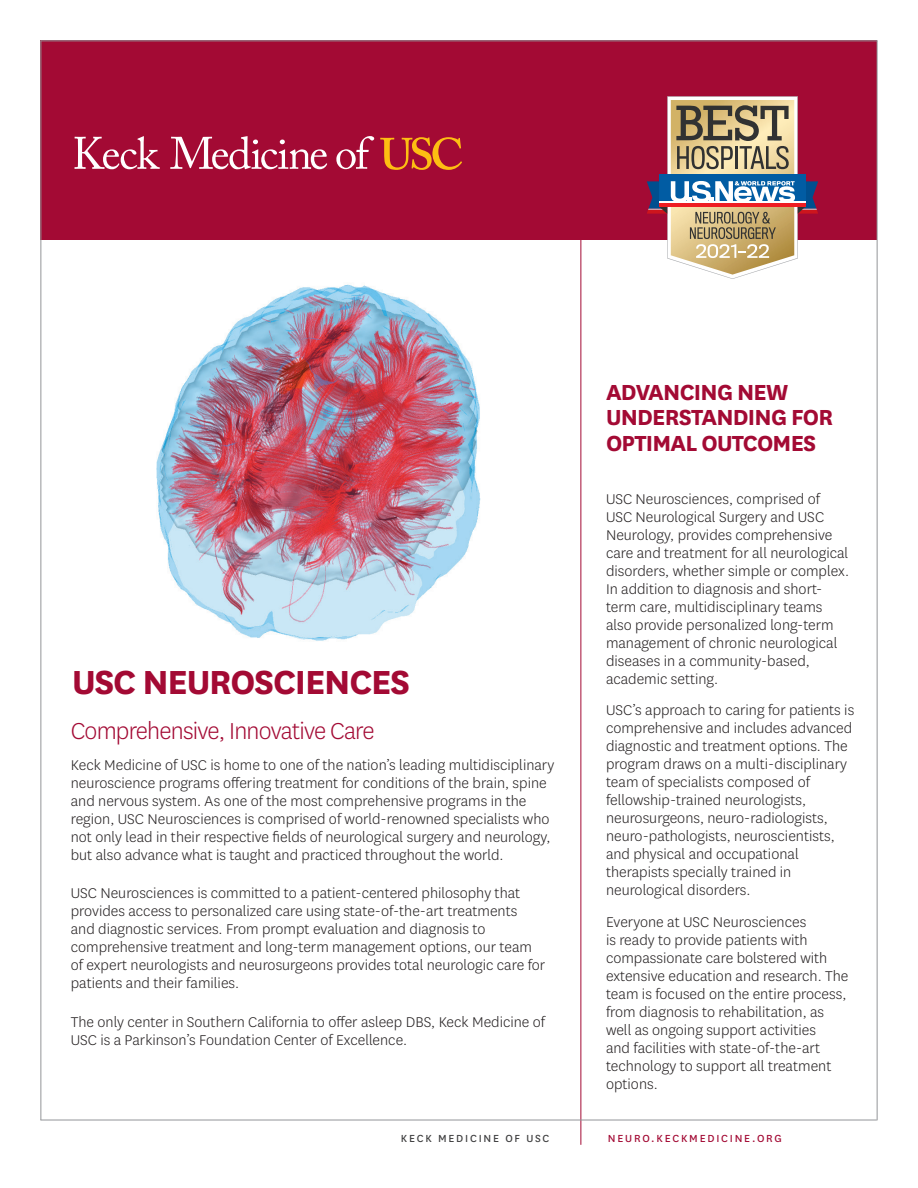
<style>
.page{position:relative;width:918px;height:1188px;background:#fff}
.page>*{position:absolute;margin:0;border:0;box-sizing:border-box;transform-origin:0 0}
.t1{font:700 39px "National";letter-spacing:-.03em;color:#a30a34}
.t2{font:300 27px "National";letter-spacing:-.03em;color:#a30a34}
.t3{font:700 25.5px/25.5px "National";letter-spacing:-.03em;color:#a30a34}
.t4{font:300 16.5px/18px "National";color:#231f20}
.t5{font:12px "National";letter-spacing:.15em;color:#a30a34}
.t6{font:12px "National";letter-spacing:.15em;color:#3e3e3f}
</style>
<div class="page">
<img style="left:41px;top:252px;width:440px;height:396px">
<div style="left:40px;top:40px;width:838px;height:200px;background:#a30a34"></div>
<hr style="left:40px;top:40px;width:1px;height:1080px;background:#939598">
<hr style="left:580px;top:192px;width:1px;height:953px;background:#a30a34">
<hr style="left:877px;top:40px;width:1px;height:1080px;background:#939598">
<svg style="left:380px;top:137px;width:82px;height:33px"></svg>
<svg style="left:75px;top:136px;width:85px;height:33px"></svg>
<svg style="left:170px;top:136px;width:157px;height:33px"></svg>
<svg style="left:336px;top:136px;width:38px;height:33px"></svg>
<hr style="left:40px;top:40px;width:838px;height:1px;background:#939598">
<hr style="left:40px;top:1120px;width:837px;height:1px;background:#939598">
<svg style="left:647px;top:96px;width:171px;height:183px"></svg>
<hr style="left:659px;top:202px;width:147px;height:1px;background:#fff">
<hr style="left:659px;top:203px;width:147px;height:4px;background:#ee1d23">
<h1 class="t1" style="left:72px;top:654px;width:340px">USC NEUROSCIENCES</h1>
<h2 class="t2" style="left:71px;top:714px;width:305px">Comprehensive, Innovative Care</h2>
<p class="t4" style="left:71px;top:756px;width:485px">Keck Medicine of USC is home to one of the nation’s leading multidisciplinary neuroscience programs offering treatment for conditions of the brain, spine and nervous system. As one of the most comprehensive programs in the region, USC Neurosciences is comprised of world-renowned specialists who not only lead in their respective fields of neurological surgery and neurology, but also advance what is taught and practiced throughout the world.</p>
<p class="t4" style="left:71px;top:884px;width:476px">USC Neurosciences is committed to a patient-centered philosophy that provides access to personalized care using state-of-the-art treatments and diagnostic services. From prompt evaluation and diagnosis to comprehensive treatment and long-term management options, our team of expert neurologists and neurosurgeons provides total neurologic care for patients and their families.</p>
<p class="t4" style="left:71px;top:1012px;width:476px">The only center in Southern California to offer asleep DBS, Keck Medicine of<br>USC is a Parkinson’s Foundation Center of Excellence.</p>
<h3 class="t3" style="left:606px;top:377px;width:229px">ADVANCING NEW<br>UNDERSTANDING FOR<br>OPTIMAL OUTCOMES</h3>
<p class="t4" style="left:606px;top:489px;width:245px">USC Neurosciences, comprised of USC Neurological Surgery and USC Neurology, provides comprehensive care and treatment for all neurological disorders, whether simple or complex.<br>In addition to diagnosis and short&shy;term care, multidisciplinary teams also provide personalized long-term management of chronic neurological diseases in a community-based, academic setting.</p>
<p class="t4" style="left:606px;top:701px;width:250px">USC’s approach to caring for patients is comprehensive and includes advanced diagnostic and treatment options. The program draws on a multi-disciplinary team of specialists composed of fellowship-trained neurologists, neurosurgeons, neuro-radiologists, neuro-pathologists, neuroscientists, and physical and occupational therapists specially trained in neurological disorders.</p>
<p class="t4" style="left:606px;top:912px;width:244px">Everyone at USC Neurosciences<br>is ready to provide patients with compassionate care bolstered with extensive education and research. The team is focused on the entire process, from diagnosis to rehabilitation, as well as ongoing support activities<br>and facilities with state-of-the-art technology to support all treatment options.</p>
<p class="t6" style="left:401px;top:1130px;width:150px">KECK MEDICINE OF USC</p>
<p class="t5" style="left:608px;top:1130px;width:175px">NEURO.KECKMEDICINE.ORG</p>
</div>
